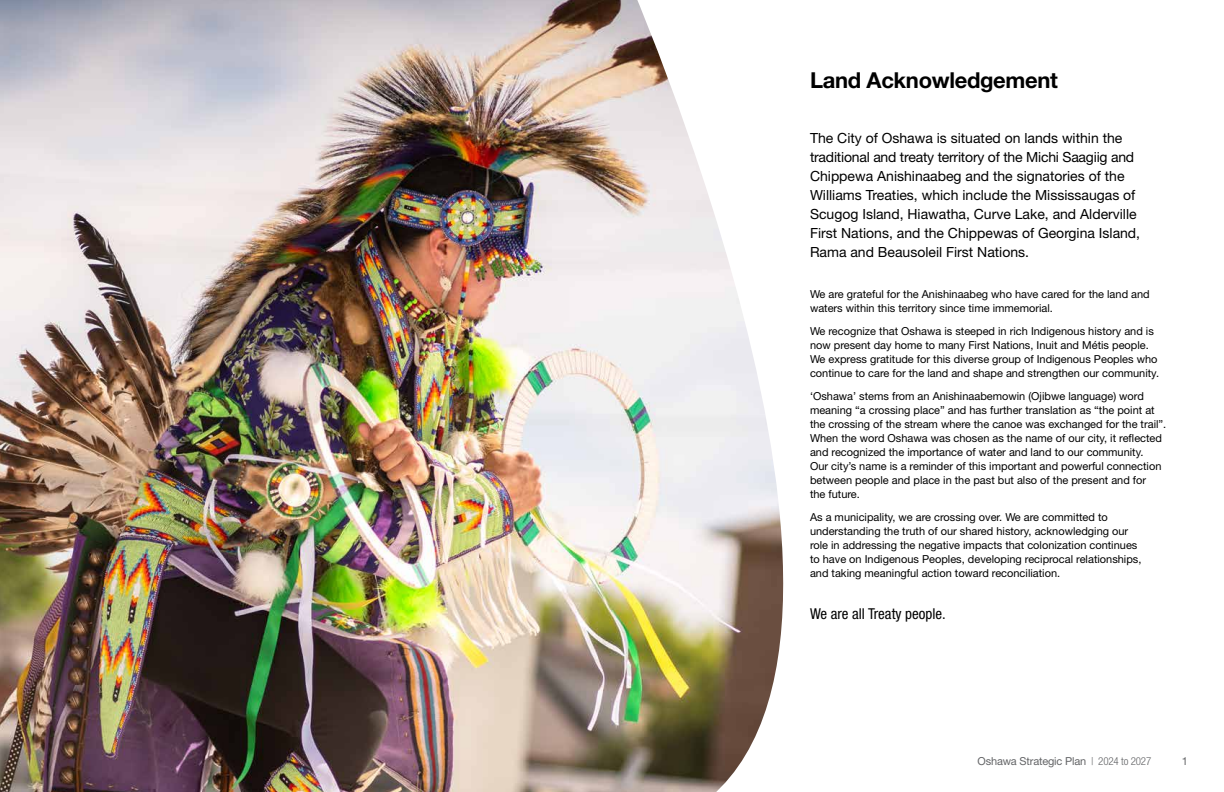
<style>
.page{position:relative;width:1224px;height:792px;background:#fff}
.page>*{position:absolute;margin:0;border:0;box-sizing:border-box;transform-origin:0 0}
.t1{font:700 22px "Helvetica Neue LT Pro";letter-spacing:-.015em;color:#000}
.t2{font:condensed 15px "Helvetica Neue LT Pro";color:#000}
.Intro_Paragraph{font:14px/19px "Helvetica Neue LT Pro";color:#000}
.t3{font:11px/14px "Helvetica Neue LT Pro";color:#000}
.t4{font:11px "Helvetica Neue LT Pro";letter-spacing:-.015em;color:#636466}
.s1{font-weight:300;font-stretch:condensed}
</style>
<div class="page">
<img style="left:0;top:0;width:602px;height:792px">
<img style="left:602px;top:0;width:182px;height:792px">
<h1 class="t1" style="left:810px;top:66px;width:249px">Land Acknowledgement</h1>
<p class="Intro_Paragraph" style="left:810px;top:128px;width:332px">The City of Oshawa is situated on lands within the traditional and treaty territory of the Michi Saagiig and Chippewa Anishinaabeg and the signatories of the Williams Treaties, which include the Mississaugas of Scugog Island, Hiawatha, Curve Lake, and Alderville First Nations, and the Chippewas of Georgina Island, Rama and Beausoleil First Nations.</p>
<p class="t3" style="left:810px;top:286px;width:341px">We are grateful for the Anishinaabeg who have cared for the land and waters within this territory since time immemorial.</p>
<p class="t3" style="left:810px;top:323px;width:351px">We recognize that Oshawa is steeped in rich Indigenous history and is now present day home to many First Nations, Inuit and Métis people.<br>We express gratitude for this diverse group of Indigenous Peoples who continue to care for the land and shape and strengthen our community.</p>
<p class="t3" style="left:810px;top:388px;width:358px">‘Oshawa’ stems from an Anishinaabemowin (Ojibwe language) word meaning “a crossing place” and has further translation as “the point at the crossing of the stream where the canoe was exchanged for the trail”.<br>When the word Oshawa was chosen as the name of our city, it reflected and recognized the importance of water and land to our community.<br>Our city’s name is a reminder of this important and powerful connection between people and place in the past but also of the present and for<br>the future.</p>
<p class="t3" style="left:810px;top:509px;width:333px">As a municipality, we are crossing over. We are committed to understanding the truth of our shared history, acknowledging our role in addressing the negative impacts that colonization continues to have on Indigenous Peoples, developing reciprocal relationships, and taking meaningful action toward reconciliation.</p>
<p class="t2" style="left:810px;top:605px;width:137px">We are all Treaty people.</p>
<p class="t4" style="left:978px;top:754px;width:175px">Oshawa Strategic Plan <span class="s1">| 2024 to 2027</span></p>
<p class="t4" style="left:1182px;top:754px;width:8px">1</p>
</div>
